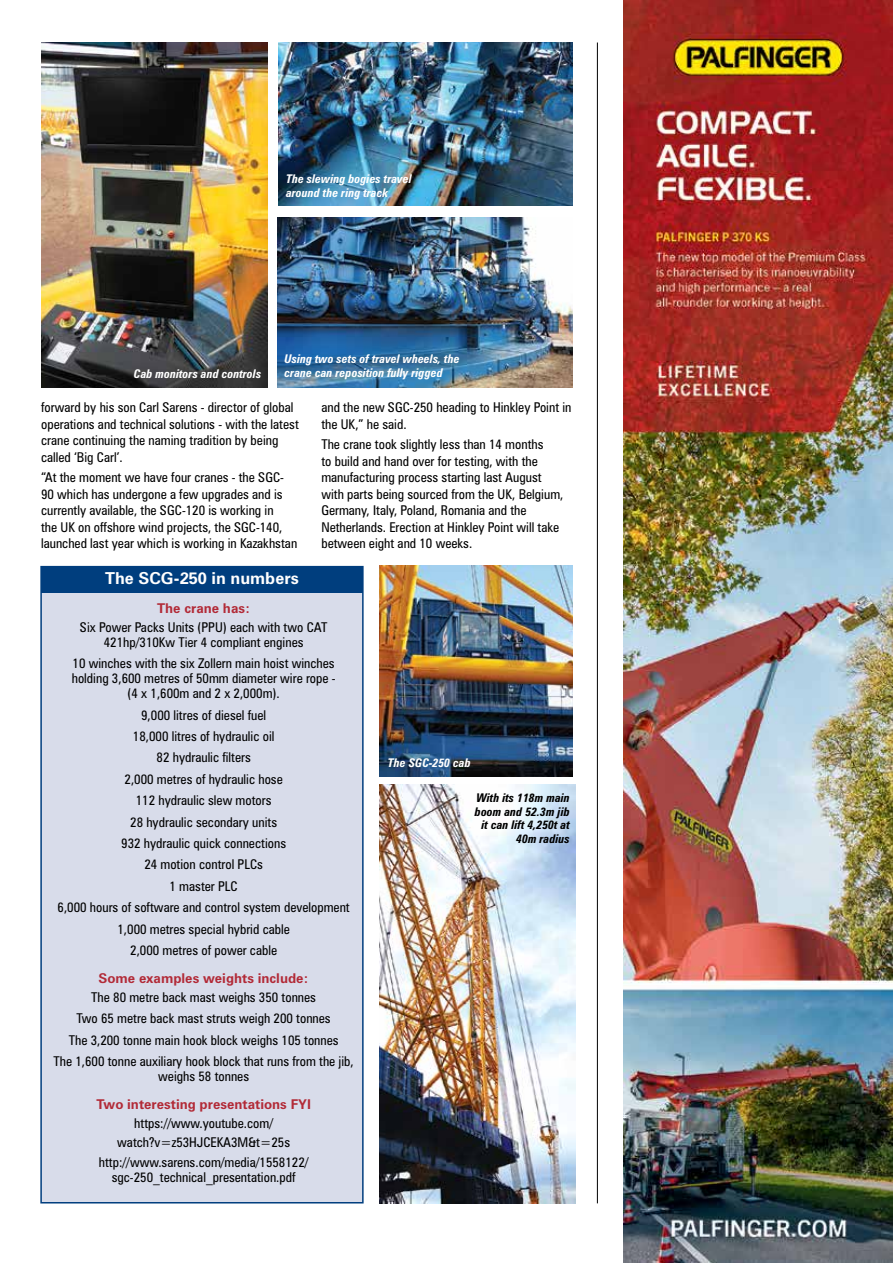
<style>
.page{position:relative;width:893px;height:1263px;background:#fff}
.page>*{position:absolute;margin:0;border:0;box-sizing:border-box;transform-origin:0 0}
.t1{font:700 16.5px "Zurich BT";color:#fff}
.t2{font:condensed 13.5px/16.5px "Zurich BT";color:#000;text-align:center}
.t3{font:700 13.5px "Zurich BT";color:#b22a37}
.t4{font:italic 700 condensed 12px/13.5px "Zurich BT";color:#fff}
.t5{font:italic 700 condensed 12px/13.5px "Zurich BT";color:#000;text-align:right}
</style>
<div class="page">
<hr style="left:597px;top:43px;width:1px;height:1160px;background:#000">
<img style="left:278px;top:218px;width:294px;height:170px">
<img style="left:279px;top:43px;width:294px;height:163px">
<img style="left:41px;top:43px;width:227px;height:345px">
<img style="left:380px;top:784px;width:196px;height:419px">
<img style="left:380px;top:565px;width:193px;height:211px">
<div style="left:40px;top:566px;width:324px;height:637px;background:#d8dcea;border:2px solid #003e7e"></div>
<div style="left:41px;top:567px;width:322px;height:26px;background:#003e7e"></div>
<img style="left:624px;top:0;width:269px;height:1263px">
<p class="t4" style="left:286px;top:172px;width:127px">The slewing bogies travel around the ring track</p>
<p class="t4" style="left:134px;top:367px;width:129px">Cab monitors and controls</p>
<p class="t4" style="left:285px;top:352px;width:177px">Using two sets of travel wheels, the crane can reposition fully rigged</p>
<p class="t2" style="left:41px;top:399px;width:259px;text-align:left">forward by his son Carl Sarens - director of global operations and technical solutions - with the latest crane continuing the naming tradition by being called ‘Big Carl’.</p>
<p class="t2" style="left:41px;top:469px;width:258px;text-align:left">“At the moment we have four cranes - the SGC-90 which has undergone a few upgrades and is currently available, the SGC-120 is working in<br>the UK on offshore wind projects, the SGC-140, launched last year which is working in Kazakhstan</p>
<p class="t1" style="left:105px;top:568px;width:195px">The SCG-250 in numbers</p>
<p class="t2" style="left:321px;top:399px;width:252px;text-align:left">and the new SGC-250 heading to Hinkley Point in the UK,” he said.</p>
<p class="t2" style="left:321px;top:436px;width:244px;text-align:left">The crane took slightly less than 14 months<br>to build and hand over for testing, with the manufacturing process starting last August with parts being sourced from the UK, Belgium, Germany, Italy, Poland, Romania and the Netherlands. Erection at Hinkley Point will take between eight and 10 weeks.</p>
<p class="t3" style="left:157px;top:600px;width:95px">The crane has:</p>
<p class="t2" style="left:80px;top:619px;width:249px;line-height:15px">Six Power Packs Units (PPU) each with two CAT<br>421hp/310Kw Tier 4 compliant engines</p>
<p class="t2" style="left:72px;top:656px;width:265px;line-height:15px">10 winches with the six Zollern main hoist winches holding 3,600 metres of 50mm diameter wire rope - (4 x 1,600m and 2 x 2,000m).</p>
<p class="t2" style="left:58px;top:704px;width:294px;line-height:21.5px">9,000 litres of diesel fuel<br>18,000 litres of hydraulic oil<br>82 hydraulic filters<br>2,000 metres of hydraulic hose<br>112 hydraulic slew motors<br>28 hydraulic secondary units<br>932 hydraulic quick connections<br>24 motion control PLCs<br>1 master PLC<br>6,000 hours of software and control system development<br>1,000 metres special hybrid cable<br>2,000 metres of power cable</p>
<p class="t3" style="left:99px;top:970px;width:212px">Some examples weights include:</p>
<p class="t2" style="left:54px;top:986px;width:302px;line-height:21.5px">The 80 metre back mast weighs 350 tonnes<br>Two 65 metre back mast struts weigh 200 tonnes<br>The 3,200 tonne main hook block weighs 105 tonnes<br>The 1,600 tonne auxiliary hook block that runs from the jib,</p>
<p class="t2" style="left:158px;top:1068px;width:92px">weighs 58 tonnes</p>
<p class="t3" style="left:96px;top:1096px;width:216px">Two interesting presentations FYI</p>
<p class="t2" style="left:99px;top:1113px;width:211px;line-height:19.2px">https://www.youtube.com/ watch?v=z53HJCEKA3M&amp;t=25s http://www.sarens.com/media/1558122/</p>
<p class="t2" style="left:112px;top:1168px;width:185px">sgc-250_technical_presentation.pdf</p>
<p class="t4" style="left:388px;top:756px;width:85px">The SGC-250 cab</p>
<p class="t5" style="left:475px;top:791px;width:96px">With its 118m main boom and 52.3m jib it can lift 4,250t at<br>40m radius</p>
</div>
